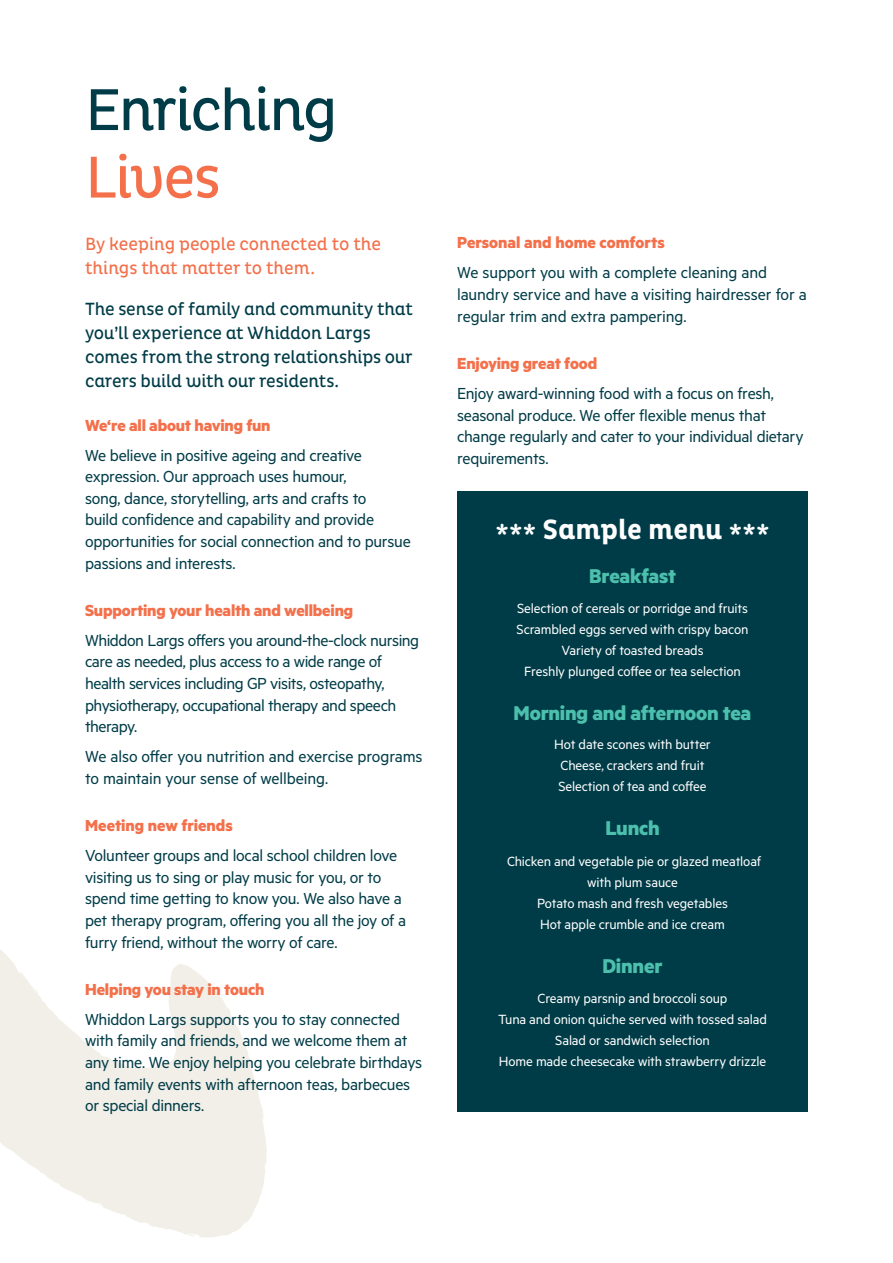
<style>
.page{position:relative;width:893px;height:1263px;background:#fff}
.page>*{position:absolute;margin:0;border:0;box-sizing:border-box;transform-origin:0 0}
.t1{font:60px "Pluto Cond";letter-spacing:-.035em;color:#003c47}
.t2{font:60px "Pluto Cond";letter-spacing:-.03em;color:#f3704b}
.t3{font:700 28.5px "Pluto Cond";letter-spacing:-.005em;color:#fefefe}
.t4{font:700 22.5px "Metric";letter-spacing:-.01em;color:#4cc0ad}
.t5{font:18px/21.6px "Metric";letter-spacing:-.02em;color:#003c47}
.t6{font:700 18px "Metric";letter-spacing:-.01em;color:#f3704b}
.t7{font:18px/24px "Pluto Cond";letter-spacing:-.01em;color:#003c47}
.t8{font:18px/24px "Pluto Cond";color:#f3704b}
.t9{font:15px/21px "Metric";letter-spacing:-.01em;color:#fff;text-align:center}
</style>
<div class="page">
<svg style="left:0;top:949px;width:267px;height:288px;fill:#f1efe8"></svg>
<svg style="left:262px;top:1187px;width:2px;height:7px"></svg>
<div style="left:457px;top:491px;width:351px;height:620px;background:#003c47"></div>
<h1 class="t1" style="left:85px;top:76px;width:254px">Enriching</h1>
<h1 class="t2" style="left:85px;top:143px;width:137px">Lives</h1>
<p class="t8" style="left:85px;top:232px;width:298px">By keeping people connected to the things that matter to them.</p>
<p class="t7" style="left:85px;top:297px;width:329px">The sense of family and community that you’ll experience at Whiddon Largs comes from the strong relationships our carers build with our residents.</p>
<p class="t6" style="left:85px;top:414px;width:187px">We‘re all about having fun</p>
<p class="t5" style="left:85px;top:444px;width:327px">We believe in positive ageing and creative expression. Our approach uses humour,<br>song, dance, storytelling, arts and crafts to<br>build confidence and capability and provide opportunities for social connection and to pursue passions and interests.</p>
<p class="t6" style="left:85px;top:599px;width:270px">Supporting your health and wellbeing</p>
<p class="t5" style="left:85px;top:629px;width:336px">Whiddon Largs offers you around-the-clock nursing care as needed, plus access to a wide range of health services including GP visits, osteopathy, physiotherapy, occupational therapy and speech therapy.</p>
<p class="t5" style="left:85px;top:745px;width:339px">We also offer you nutrition and exercise programs to maintain your sense of wellbeing.</p>
<p class="t6" style="left:85px;top:814px;width:149px">Meeting new friends</p>
<p class="t5" style="left:85px;top:844px;width:323px">Volunteer groups and local school children love visiting us to sing or play music for you, or to spend time getting to know you. We also have a pet therapy program, offering you all the joy of a furry friend, without the worry of care.</p>
<p class="t6" style="left:85px;top:978px;width:181px">Helping you stay in touch</p>
<p class="t5" style="left:85px;top:1008px;width:339px">Whiddon Largs supports you to stay connected with family and friends, and we welcome them at any time. We enjoy helping you celebrate birthdays and family events with afternoon teas, barbecues or special dinners.</p>
<p class="t6" style="left:457px;top:232px;width:209px">Personal and home comforts</p>
<p class="t5" style="left:457px;top:261px;width:351px">We support you with a complete cleaning and laundry service and have a visiting hairdresser for a regular trim and extra pampering.</p>
<p class="t6" style="left:457px;top:352px;width:142px">Enjoying great food</p>
<p class="t5" style="left:457px;top:382px;width:348px">Enjoy award-winning food with a focus on fresh, seasonal produce. We offer flexible menus that change regularly and cater to your individual dietary requirements.</p>
<h2 class="t3" style="left:495px;top:513px;width:276px">*** Sample menu ***</h2>
<p class="t4" style="left:589px;top:562px;width:88px">Breakfast</p>
<p class="t9" style="left:517px;top:597px;width:233px">Selection of cereals or porridge and fruits Scrambled eggs served with crispy bacon Variety of toasted breads<br>Freshly plunged coffee or tea selection</p>
<p class="t4" style="left:514px;top:699px;width:239px">Morning and afternoon tea</p>
<p class="t9" style="left:554px;top:733px;width:158px;text-align:left">Hot date scones with butter<br>Cheese, crackers and fruit<br>Selection of tea and coffee</p>
<p class="t4" style="left:605px;top:814px;width:56px">Lunch</p>
<p class="t9" style="left:507px;top:850px;width:256px">Chicken and vegetable pie or glazed meatloaf with plum sauce<br>Potato mash and fresh vegetables<br>Hot apple crumble and ice cream</p>
<p class="t4" style="left:602px;top:952px;width:62px">Dinner</p>
<p class="t9" style="left:498px;top:987px;width:270px">Creamy parsnip and broccoli soup<br>Tuna and onion quiche served with tossed salad Salad or sandwich selection<br>Home made cheesecake with strawberry drizzle</p>
</div>
